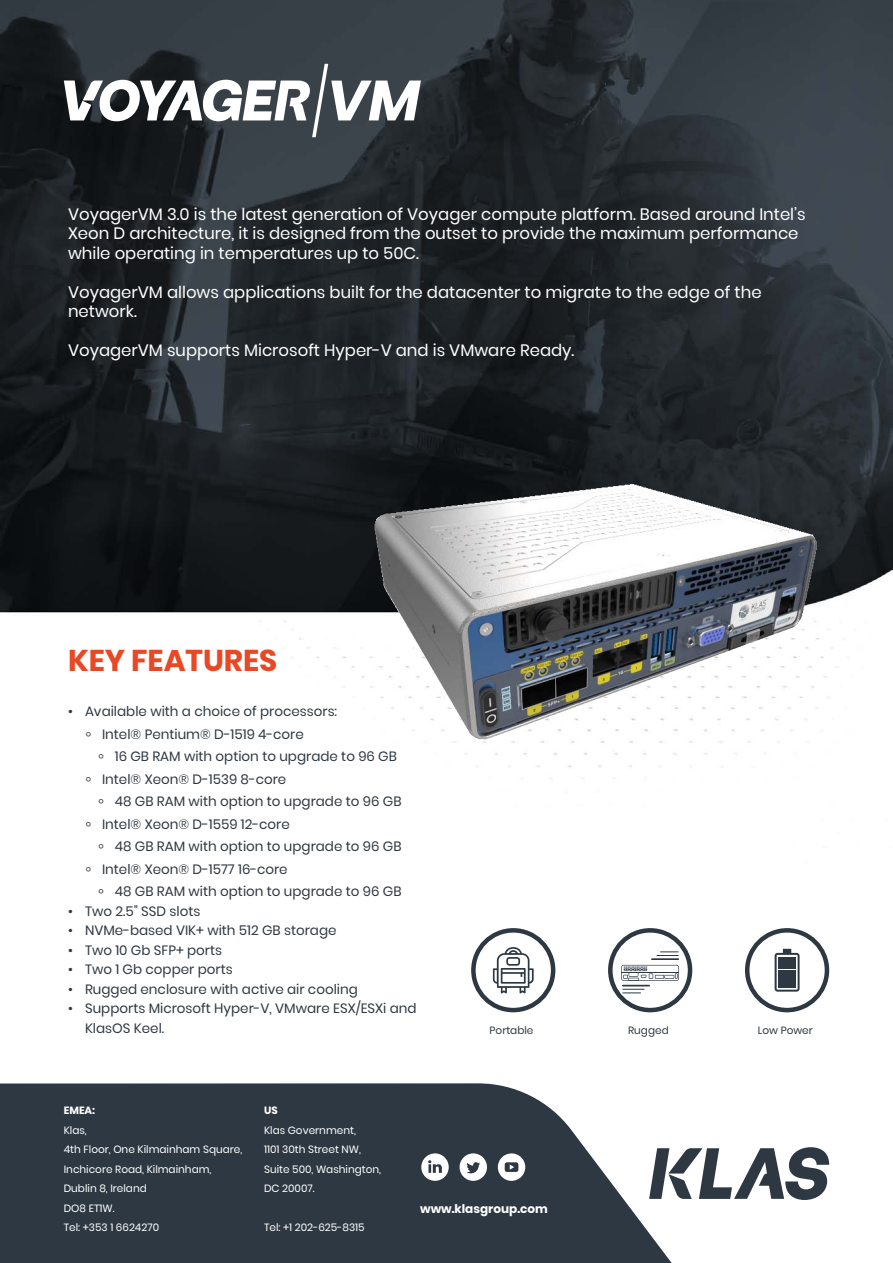
<style>
.page{position:relative;width:893px;height:1263px;background:#fff}
.page>*{position:absolute;margin:0;border:0;box-sizing:border-box;transform-origin:0 0}
.t1{font:700 30px "Poppins";color:#e84924}
.t2{font:16.5px/19.5px "Poppins";color:#fff}
.t3{font:13.5px/22.5px "Poppins";color:#2e3842}
.t4{font:700 12px "Poppins";color:#fff}
.t5{font:10.5px/19.5px "Poppins";color:#fff}
.t6{font:10.5px "Poppins";color:#2e3842}
.t7{font:700 10.5px "Poppins";color:#fff}
</style>
<div class="page">
<img style="left:0;top:0;width:893px;height:1165px">
<svg style="left:64px;top:64px;width:357px;height:73px"></svg>
<div style="left:608px;top:928px;width:84px;height:84px;border:4px solid #2e3842;border-radius:50%"></div>
<hr style="left:652px;top:958px;width:26px;height:2px;background:#2e3842">
<svg style="left:657px;top:951px;width:21px;height:5px"></svg>
<svg style="left:621px;top:965px;width:58px;height:29px"></svg>
<div style="left:471px;top:928px;width:84px;height:84px;border:4px solid #2e3842;border-radius:50%"></div>
<svg style="left:493px;top:947px;width:41px;height:46px"></svg>
<div style="left:745px;top:928px;width:84px;height:84px;border:4px solid #2e3842;border-radius:50%"></div>
<svg style="left:775px;top:949px;width:25px;height:43px"></svg>
<div style="left:778px;top:983px;width:17px;height:5px;background:#2e3842"></div>
<div style="left:778px;top:976px;width:17px;height:6px;background:#2e3842"></div>
<div style="left:778px;top:970px;width:17px;height:5px;background:#2e3842"></div>
<div style="left:778px;top:964px;width:17px;height:5px;background:#2e3842"></div>
<div style="left:778px;top:957px;width:17px;height:5px;background:#2e3842"></div>
<img style="left:364px;top:476px;width:465px;height:272px">
<svg style="left:0;top:1083px;width:691px;height:180px;background:#464f58"></svg>
<svg style="left:649px;top:1147px;width:180px;height:53px"></svg>
<svg style="left:498px;top:1153px;width:27px;height:28px"></svg>
<svg style="left:421px;top:1153px;width:28px;height:28px"></svg>
<svg style="left:460px;top:1153px;width:27px;height:28px"></svg>
<p class="t2" style="left:68px;top:204px;width:739px">VoyagerVM 3.0 is the latest generation of Voyager compute platform. Based around Intel’s<br>Xeon D architecture, it is designed from the outset to provide the maximum performance while operating in temperatures up to 50C.</p>
<p class="t2" style="left:68px;top:282px;width:695px">VoyagerVM allows applications built for the datacenter to migrate to the edge of the network.</p>
<p class="t2" style="left:68px;top:341px;width:508px">VoyagerVM supports Microsoft Hyper-V and is VMware Ready.</p>
<h1 class="t1" style="left:68px;top:643px;width:211px">KEY FEATURES</h1>
<p class="t3" style="left:85px;top:700px;width:254px;text-indent:-17px">• Available with a choice of processors: ॰ Intel® Pentium® D-1519 4-core</p>
<p class="t3" style="left:85px;top:745px;width:313px;text-indent:13px">॰ 16 GB RAM with option to upgrade to 96 GB ॰ Intel® Xeon® D-1539 8-core</p>
<p class="t3" style="left:85px;top:790px;width:318px;text-indent:13px">॰ 48 GB RAM with option to upgrade to 96 GB ॰ Intel® Xeon® D-1559 12-core</p>
<p class="t3" style="left:85px;top:835px;width:318px;text-indent:13px">॰ 48 GB RAM with option to upgrade to 96 GB ॰ Intel® Xeon® D-1577 16-core</p>
<p class="t3" style="left:98px;top:880px;width:305px">॰ 48 GB RAM with option to upgrade to 96 GB</p>
<p class="t3" style="left:68px;top:900px;width:134px">• Two 2.5” SSD slots</p>
<p class="t3" style="left:68px;top:919px;width:270px">• NVMe-based VIK+ with 512 GB storage</p>
<p class="t3" style="left:68px;top:939px;width:156px">• Two 10 Gb SFP+ ports</p>
<p class="t3" style="left:68px;top:958px;width:166px">• Two 1 Gb copper ports</p>
<p class="t3" style="left:68px;top:978px;width:291px">• Rugged enclosure with active air cooling</p>
<p class="t3" style="left:85px;top:999px;width:333px;line-height:19.5px;text-indent:-17px">• Supports Microsoft Hyper-V, VMware ESX/ESXi and<br>KlasOS Keel.</p>
<p class="t6" style="left:490px;top:1025px;width:45px">Portable</p>
<p class="t6" style="left:628px;top:1025px;width:42px">Rugged</p>
<p class="t6" style="left:758px;top:1025px;width:56px">Low Power</p>
<p class="t7" style="left:64px;top:1104px;width:33px">EMEA:</p>
<p class="t5" style="left:64px;top:1120px;width:180px">Klas,<br>4th Floor, One Kilmainham Square,<br>Inchicore Road, Kilmainham,<br>Dublin 8, Ireland<br>DO8 ET1W.<br>Tel: +353 1 6624270</p>
<p class="t7" style="left:264px;top:1104px;width:15px">US</p>
<p class="t5" style="left:264px;top:1120px;width:119px">Klas Government,<br>1101 30th Street NW,<br>Suite 500, Washington,<br>DC 20007.</p>
<p class="t5" style="left:264px;top:1218px;width:102px">Tel: +1 202-625-8315</p>
<p class="t4" style="left:420px;top:1201px;width:129px">www.klasgroup.com</p>
</div>
